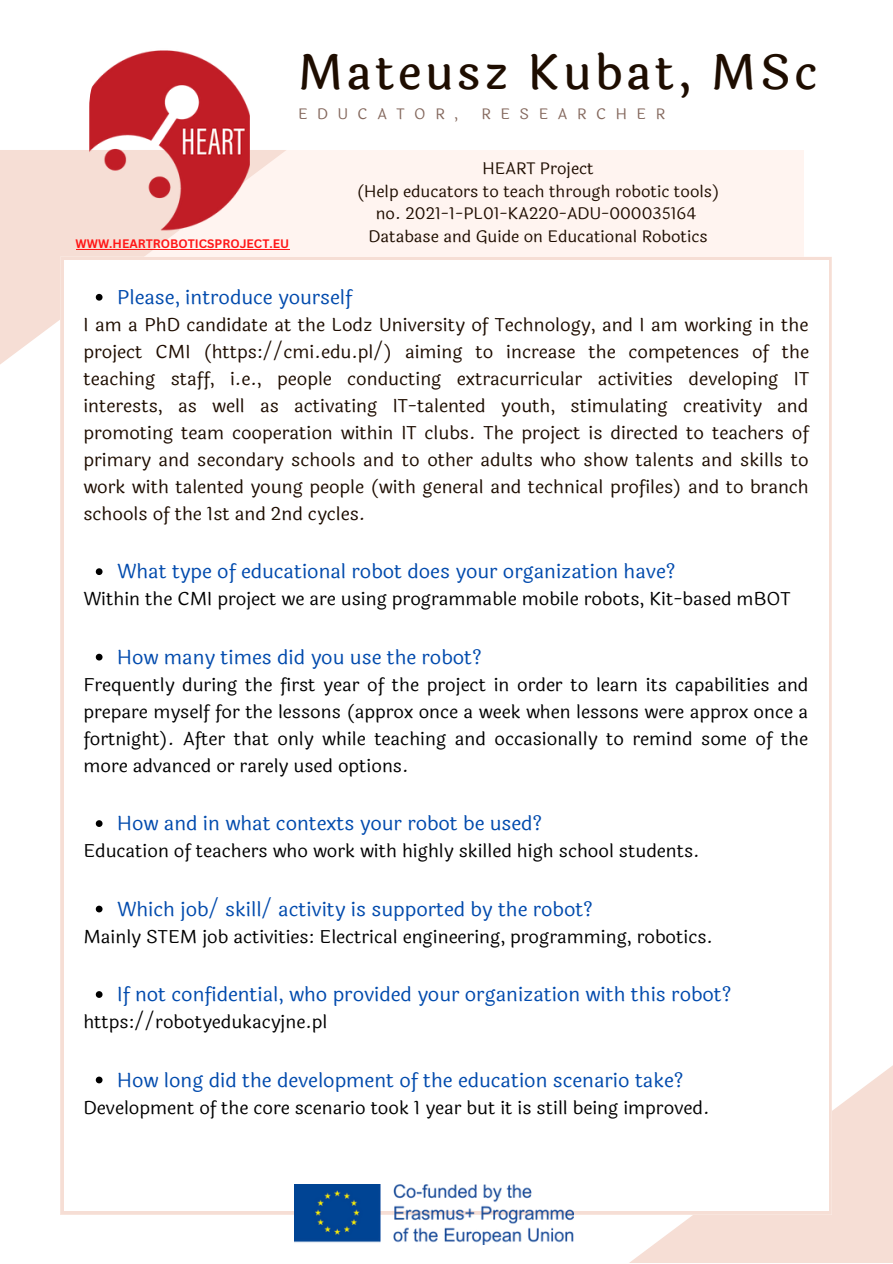
<style>
.page{position:relative;width:893px;height:1264px;background:#fff}
.page>*{position:absolute;margin:0;border:0;box-sizing:border-box;transform-origin:0 0}
.t1{font:500 46.8px "Laila";letter-spacing:.075em;color:#1e0d00}
.t2{font:19.8px "Laila";color:#004aad}
.t3{font:18.3px/27px "Laila";color:#000;text-align:justify}
.t4{font:18.3px/27px "Laila";color:#1e0d00;text-align:justify}
.t5{font:16.5px/22.5px "Laila";color:#1e0d00;text-align:center}
.t6{font:15px "Laila";letter-spacing:.635em;color:#84685d}
.t7{font:700 12px "Canva Sans";color:#ff1616}
</style>
<div class="page">
<div style="left:89px;top:150px;width:714px;height:107px;background:#fff4f0"></div>
<svg style="left:0;top:150px;width:286px;height:215px;fill:#f6ded5"></svg>
<svg style="left:606px;top:1048px;width:286px;height:214px;fill:#f6ded5"></svg>
<img style="left:89px;top:50px;width:161px;height:207px">
<div style="left:64px;top:260px;width:764px;height:951px;background:#fff"></div>
<img style="left:295px;top:1184px;width:279px;height:60px">
<svg style="left:96px;top:294px;width:6px;height:6px"></svg>
<svg style="left:96px;top:568px;width:6px;height:7px"></svg>
<svg style="left:96px;top:653px;width:6px;height:7px"></svg>
<svg style="left:96px;top:820px;width:6px;height:7px"></svg>
<svg style="left:96px;top:905px;width:6px;height:7px"></svg>
<svg style="left:96px;top:991px;width:6px;height:6px"></svg>
<svg style="left:96px;top:1076px;width:6px;height:7px"></svg>
<hr style="left:76px;top:249px;width:213px;height:1px;background:#ff1616">
<h1 class="t1" style="left:298px;top:37px;width:521px">Mateusz Kubat, MSc</h1>
<p class="t6" style="left:298px;top:102px;width:162px">EDUCATOR,</p>
<p class="t6" style="left:481px;top:102px;width:185px">RESEARCHER</p>
<p class="t7" style="left:76px;top:235px;width:215px">WWW.HEARTROBOTICSPROJECT.EU</p>
<p class="t5" style="left:357px;top:157px;width:364px">HEART Project<br>(Help educators to teach through robotic tools) no. 2021-1-PL01-KA220-ADU-000035164<br>Database and Guide on Educational Robotics</p>
<p class="t2" style="left:117px;top:282px;width:236px">Please, introduce yourself</p>
<p class="t4" style="left:83px;top:311px;width:727px">I am a PhD candidate at the Lodz University of Technology, and I am working in the project CMI (https://cmi.edu.pl/) aiming to increase the competences of the teaching staff, i.e., people conducting extracurricular activities developing IT interests, as well as activating IT-talented youth, stimulating creativity and promoting team cooperation within IT clubs. The project is directed to teachers of primary and secondary schools and to other adults who show talents and skills to work with talented young people (with general and technical profiles) and to branch schools of the 1st and 2nd cycles.</p>
<p class="t2" style="left:117px;top:556px;width:559px">What type of educational robot does your organization have?</p>
<p class="t3" style="left:83px;top:586px;width:708px">Within the CMI project we are using programmable mobile robots, Kit-based mBOT</p>
<p class="t2" style="left:117px;top:642px;width:366px">How many times did you use the robot?</p>
<p class="t3" style="left:83px;top:671px;width:726px">Frequently during the first year of the project in order to learn its capabilities and prepare myself for the lessons (approx once a week when lessons were approx once a fortnight). After that only while teaching and occasionally to remind some of the more advanced or rarely used options.</p>
<p class="t2" style="left:117px;top:808px;width:427px">How and in what contexts your robot be used?</p>
<p class="t3" style="left:83px;top:837px;width:618px">Education of teachers who work with highly skilled high school students.</p>
<p class="t2" style="left:117px;top:894px;width:477px">Which job/ skill/ activity is supported by the robot?</p>
<p class="t3" style="left:83px;top:923px;width:631px">Mainly STEM job activities: Electrical engineering, programming, robotics.</p>
<p class="t2" style="left:117px;top:979px;width:616px">If not confidential, who provided your organization with this robot?</p>
<p class="t3" style="left:83px;top:1008px;width:245px">https://robotyedukacyjne.pl</p>
<p class="t2" style="left:117px;top:1064px;width:568px">How long did the development of the education scenario take?</p>
<p class="t3" style="left:83px;top:1094px;width:627px">Development of the core scenario took 1 year but it is still being improved.</p>
</div>
